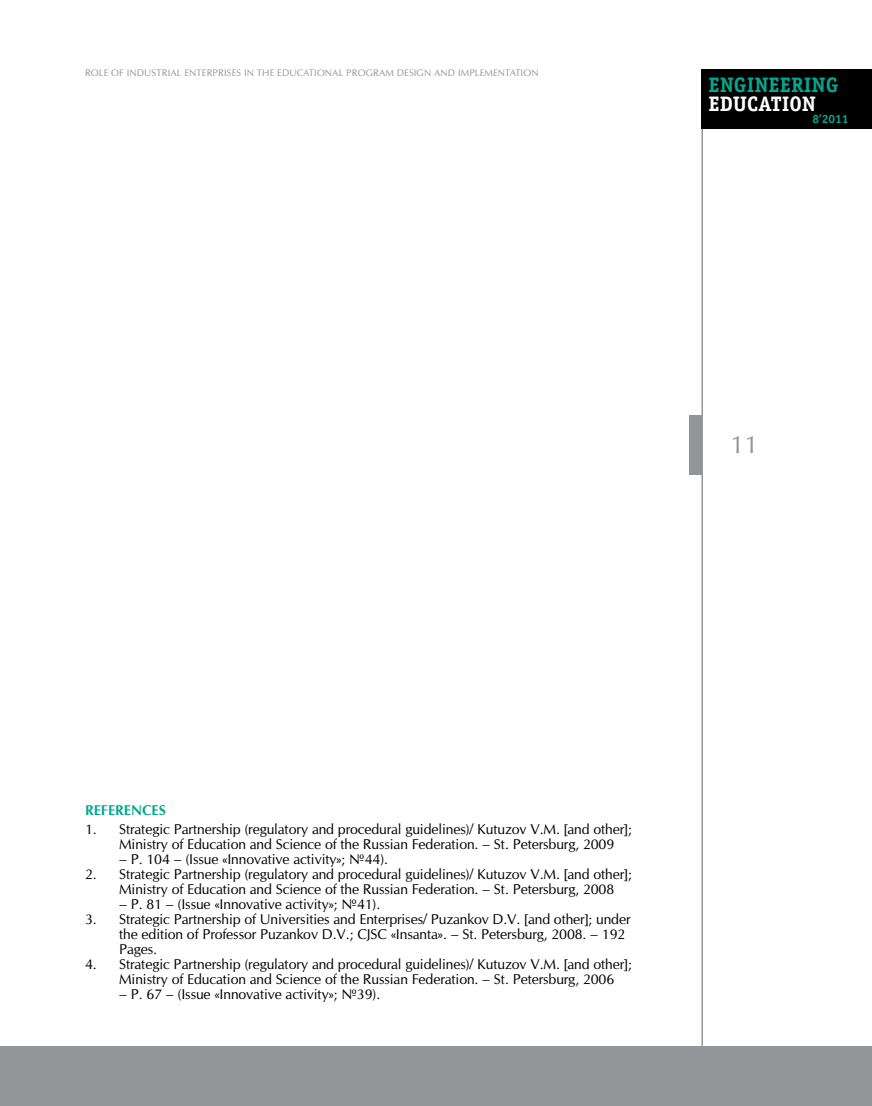
<style>
.page{position:relative;width:872px;height:1106px;background:#fff}
.page>*{position:absolute;margin:0;border:0;box-sizing:border-box;transform-origin:0 0}
.t1{font:24px "Opium New";color:#939598}
.t2{font:700 21px "Officina Serif C";color:#00a88f}
.t3{font:700 21px "Officina Serif C";color:#fff}
.t4{font:13.5px/15px "Opium New";letter-spacing:-.01em;color:#000}
.t5{font:700 13.5px "Opium New";color:#00a88f}
.t6{font:700 12px "Officina Sans C";color:#00a88f}
.t7{font:9px "Opium New";letter-spacing:.01em;color:#939598}
</style>
<div class="page">
<hr style="left:701px;top:69px;width:2px;height:1037px;background:#939598">
<div style="left:689px;top:415px;width:13px;height:60px;background:#939598"></div>
<div style="left:0;top:1046px;width:872px;height:60px;background:#939598"></div>
<div style="left:701px;top:69px;width:171px;height:60px;background:#000"></div>
<p class="t7" style="left:85px;top:67px;width:7px">ROL</p>
<p class="t7" style="left:104px;top:67px;width:30px">E OF INDUSTRIAL</p>
<p class="t7" style="left:184px;top:67px;width:105px">ENTERPRISES IN THE EDUCATIONAL</p>
<p class="t7" style="left:346px;top:67px;width:14px">PROGRA</p>
<p class="t7" style="left:385px;top:67px;width:30px">M DESIGN</p>
<p class="t7" style="left:434px;top:67px;width:8px">AND</p>
<p class="t7" style="left:458px;top:67px;width:47px">IMPLEMENTATION</p>
<h2 class="t2" style="left:708px;top:73px;width:131px">ENGINEERING</h2>
<h2 class="t3" style="left:708px;top:91px;width:109px">EDUCATION</h2>
<p class="t6" style="left:812px;top:113px;width:38px">8’2011</p>
<h1 class="t1" style="left:730px;top:429px;width:30px">11</h1>
<p class="t5" style="left:85px;top:801px;width:66px">REFERENCES</p>
<p class="t4" style="left:119px;top:821px;width:514px;text-indent:-34px">1. Strategic Partnership (regulatory and procedural guidelines)/ Kutuzov V.M. [and other];<br>Ministry of Education and Science of the Russian Federation. – St. Petersburg, 2009</p>
<p class="t4" style="left:119px;top:851px;width:270px">– P. 104 – (I ssue «I nnovative activity»; №44).</p>
<p class="t4" style="left:119px;top:866px;width:514px;text-indent:-34px">2. Strategic Partnership (regulatory and procedural guidelines)/ Kutuzov V.M. [and other];<br>Ministry of Education and Science of the Russian Federation. – St. Petersburg, 2008</p>
<p class="t4" style="left:119px;top:896px;width:263px">– P. 81 – (I ssue «I nnovative activity»; №41).</p>
<p class="t4" style="left:85px;top:911px;width:547px">3 . Strategic Partnership of U niversities and Enterprises/ Puzankov D .V. [and other]; under</p>
<p class="t4" style="left:119px;top:926px;width:508px">the edition of Professor Puzankov D .V.; CJSC «I nsanta». – St. Petersburg, 2008. – 192</p>
<p class="t4" style="left:119px;top:941px;width:40px">Pages.</p>
<p class="t4" style="left:119px;top:956px;width:514px;text-indent:-34px">4. Strategic Partnership (regulatory and procedural guidelines)/ Kutuzov V.M. [and other];<br>Ministry of Education and Science of the Russian Federation. – St. Petersburg, 2006</p>
<p class="t4" style="left:119px;top:986px;width:263px">– P. 67 – (I ssue «I nnovative activity»; №3 9).</p>
</div>
